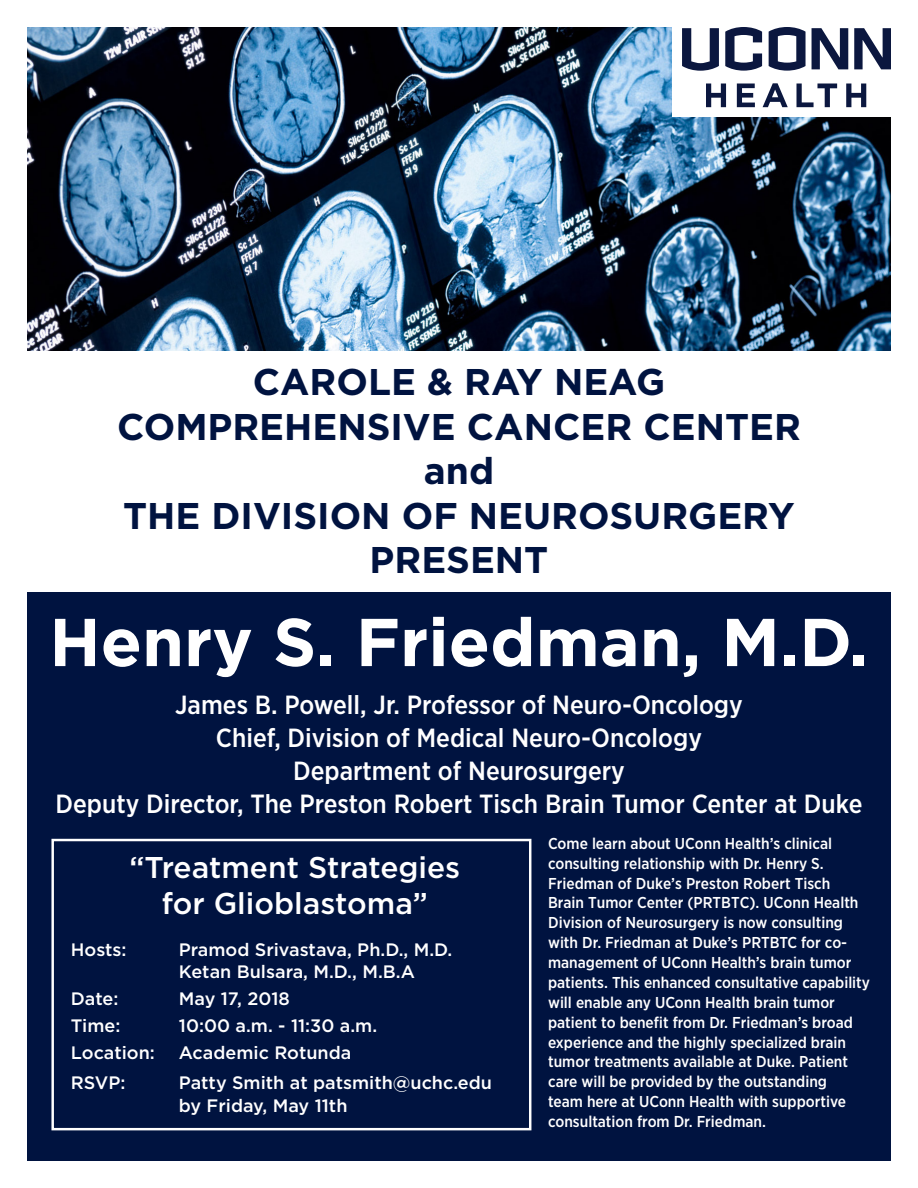
<style>
.page{position:relative;width:918px;height:1188px;background:#fff}
.page>*{position:absolute;margin:0;border:0;box-sizing:border-box;transform-origin:0 0}
.t1{font:700 67.5px "Gotham";color:#fff}
.t2{font:700 37.2px "Gotham";color:#001340}
.t3{font:500 30px "Gotham";color:#fff}
.t4{font:500 26.25px "Gotham Narrow";color:#fff}
.t5{font:500 18px "Gotham";color:#fff}
.t6{font:500 15.75px/20px "Gotham Narrow";color:#fff}
</style>
<div class="page">
<div style="left:27px;top:592px;width:864px;height:569px;background:#001340"></div>
<img style="left:27px;top:27px;width:864px;height:324px">
<div style="left:51px;top:839px;width:480px;height:291px;border:2px solid #fff"></div>
<div style="left:672px;top:13px;width:233px;height:103px;background:#fff"></div>
<svg style="left:706px;top:84px;width:20px;height:23px"></svg>
<svg style="left:737px;top:84px;width:18px;height:23px"></svg>
<svg style="left:763px;top:83px;width:25px;height:24px"></svg>
<svg style="left:797px;top:84px;width:40px;height:23px"></svg>
<svg style="left:846px;top:84px;width:20px;height:23px"></svg>
<svg style="left:682px;top:28px;width:37px;height:43px"></svg>
<svg style="left:725px;top:27px;width:37px;height:44px"></svg>
<svg style="left:769px;top:27px;width:37px;height:44px"></svg>
<svg style="left:812px;top:28px;width:36px;height:41px"></svg>
<svg style="left:854px;top:28px;width:37px;height:41px"></svg>
<p class="t2" style="left:253px;top:357px;width:414px">CAROLE &amp; RAY NEAG</p>
<p class="t2" style="left:117px;top:402px;width:685px">COMPREHENSIVE CANCER CENTER</p>
<p class="t2" style="left:424px;top:446px;width:72px">and</p>
<p class="t2" style="left:123px;top:491px;width:673px">THE DIVISION OF NEUROSURGERY</p>
<p class="t2" style="left:370px;top:536px;width:180px">PRESENT</p>
<p class="t1" style="left:49px;top:597px;width:821px">Henry S. Friedman, M.D.</p>
<p class="t4" style="left:175px;top:688px;width:569px">James B. Powell, Jr. Professor of Neuro-Oncology</p>
<p class="t4" style="left:216px;top:721px;width:488px">Chief, Division of Medical Neuro-Oncology</p>
<p class="t4" style="left:293px;top:754px;width:333px">Department of Neurosurgery</p>
<p class="t4" style="left:56px;top:787px;width:808px">Deputy Director, The Preston Robert Tisch Brain Tumor Center at Duke</p>
<p class="t6" style="left:548px;top:833px;width:323px">Come learn about UConn Health’s clinical consulting relationship with Dr. Henry S.<br>Friedman of Duke’s Preston Robert Tisch Brain Tumor Center (PRTBTC). UConn Health Division of Neurosurgery is now consulting with Dr. Friedman at Duke’s PRTBTC for co&shy;management of UConn Health’s brain tumor patients. This enhanced consultative capability will enable any UConn Health brain tumor patient to benefit from Dr. Friedman’s broad experience and the highly specialized brain tumor treatments available at Duke. Patient care will be provided by the outstanding<br>team here at UConn Health with supportive consultation from Dr. Friedman.</p>
<p class="t3" style="left:129px;top:848px;width:332px">“Treatment Strategies</p>
<p class="t3" style="left:162px;top:884px;width:268px">for Glioblastoma”</p>
<p class="t5" style="left:71px;top:938px;width:57px">Hosts:</p>
<p class="t5" style="left:179px;top:938px;width:275px">Pramod Srivastava, Ph.D., M.D.</p>
<p class="t5" style="left:179px;top:960px;width:238px">Ketan Bulsara, M.D., M.B.A</p>
<p class="t5" style="left:71px;top:987px;width:49px">Date:</p>
<p class="t5" style="left:179px;top:987px;width:112px">May 17, 2018</p>
<p class="t5" style="left:71px;top:1014px;width:51px">Time:</p>
<p class="t5" style="left:179px;top:1014px;width:200px">10:00 a.m. - 11:30 a.m.</p>
<p class="t5" style="left:71px;top:1041px;width:86px">Location:</p>
<p class="t5" style="left:179px;top:1041px;width:174px">Academic Rotunda</p>
<p class="t5" style="left:71px;top:1071px;width:56px">RSVP:</p>
<p class="t5" style="left:179px;top:1071px;width:315px">Patty Smith at patsmith@uchc.edu</p>
<p class="t5" style="left:179px;top:1094px;width:170px">by Friday, May 11th</p>
</div>
